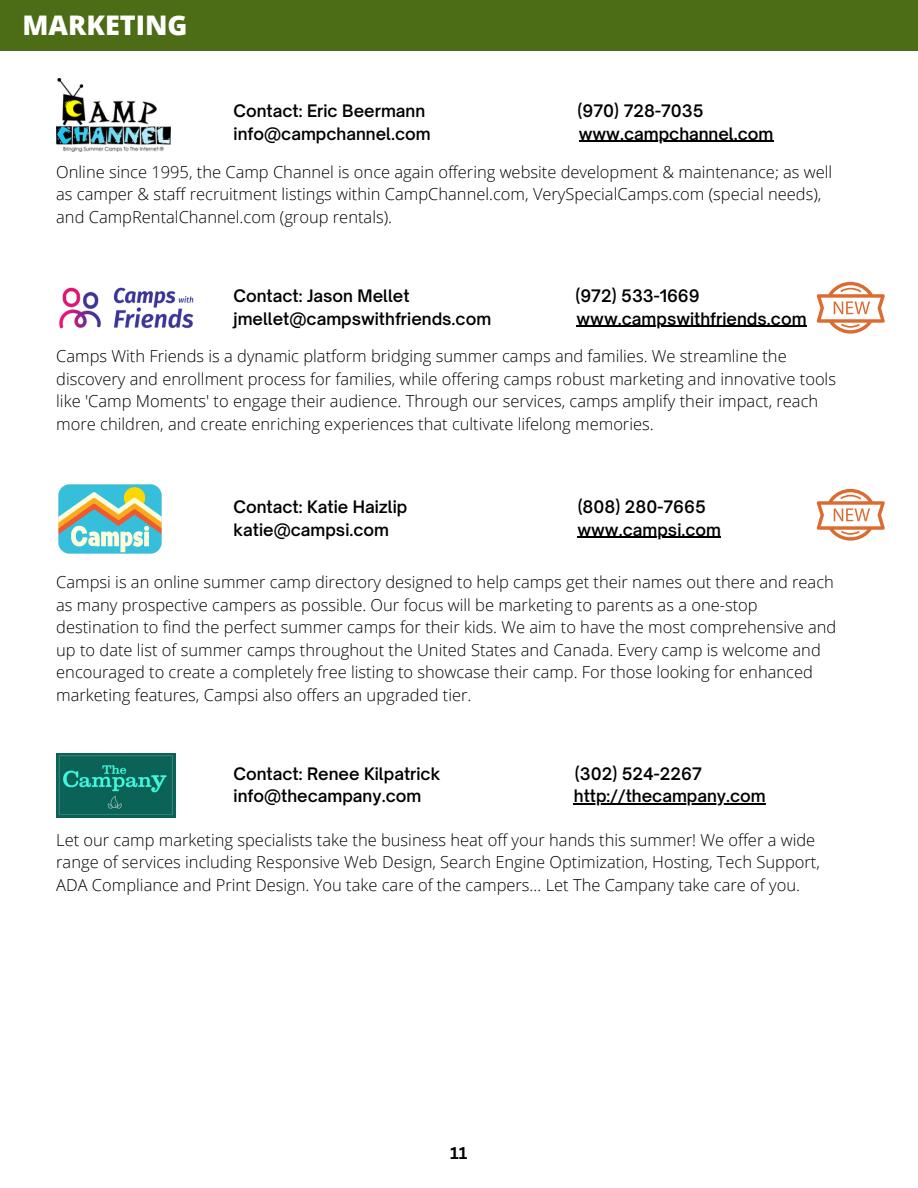
<style>
.page{position:relative;width:918px;height:1188px;background:#fff}
.page>*{position:absolute;margin:0;border:0;box-sizing:border-box;transform-origin:0 0}
.t1{font:800 27px "Open Sans";color:#fff}
.t2{font:300 16.5px/22.5px "Open Sans";color:#000}
.t3{font:600 16.5px "Open Sauce One";color:#000}
.t4{font:700 16.5px "Canva Sans";color:#000}
</style>
<div class="page">
<img style="left:56px;top:753px;width:119px;height:64px">
<img style="left:56px;top:79px;width:115px;height:73px">
<div style="left:0;top:0;width:918px;height:51px;background:#4c6d16"></div>
<img style="left:59px;top:287px;width:135px;height:42px">
<hr style="left:576px;top:326px;width:231px;height:1px;background:#000">
<svg style="left:817px;top:282px;width:68px;height:51px"></svg>
<hr style="left:577px;top:537px;width:144px;height:1px;background:#000">
<svg style="left:817px;top:489px;width:68px;height:51px"></svg>
<img style="left:58px;top:484px;width:104px;height:70px">
<hr style="left:574px;top:804px;width:192px;height:1px;background:#000">
<hr style="left:579px;top:141px;width:194px;height:1px;background:#000">
<h1 class="t1" style="left:23px;top:6px;width:167px">MARKETING</h1>
<p class="t3" style="left:234px;top:101px;width:193px">Contact: Eric Beermann</p>
<p class="t3" style="left:578px;top:101px;width:127px">(970) 728-7035</p>
<p class="t3" style="left:234px;top:123px;width:199px">info@campchannel.com</p>
<p class="t3" style="left:579px;top:123px;width:196px">www.campchannel.com</p>
<p class="t2" style="left:56px;top:160px;width:778px">Online since 1995, the Camp Channel is once again offering website development &amp; maintenance; as well as camper &amp; staff recruitment listings within CampChannel.com, VerySpecialCamps.com (special needs), and CampRentalChannel.com (group rentals).</p>
<p class="t3" style="left:234px;top:286px;width:177px">Contact: Jason Mellet</p>
<p class="t3" style="left:576px;top:286px;width:126px">(972) 533-1669</p>
<p class="t3" style="left:234px;top:308px;width:259px">jmellet@campswithfriends.com</p>
<p class="t3" style="left:576px;top:308px;width:232px">www.campswithfriends.com</p>
<p class="t2" style="left:56px;top:345px;width:781px">Camps With Friends is a dynamic platform bridging summer camps and families. We streamline the discovery and enrollment process for families, while offering camps robust marketing and innovative tools like 'Camp Moments' to engage their audience. Through our services, camps amplify their impact, reach more children, and create enriching experiences that cultivate lifelong memories.</p>
<p class="t3" style="left:234px;top:497px;width:175px">Contact: Katie Haizlip</p>
<p class="t3" style="left:578px;top:497px;width:130px">(808) 280-7665</p>
<p class="t3" style="left:234px;top:519px;width:157px">katie@campsi.com</p>
<p class="t3" style="left:577px;top:519px;width:145px">www.campsi.com</p>
<p class="t2" style="left:56px;top:571px;width:782px">Campsi is an online summer camp directory designed to help camps get their names out there and reach as many prospective campers as possible. Our focus will be marketing to parents as a one-stop destination to find the perfect summer camps for their kids. We aim to have the most comprehensive and up to date list of summer camps throughout the United States and Canada. Every camp is welcome and encouraged to create a completely free listing to showcase their camp. For those looking for enhanced marketing features, Campsi also offers an upgraded tier.</p>
<p class="t3" style="left:234px;top:763px;width:208px">Contact: Renee Kilpatrick</p>
<p class="t3" style="left:575px;top:763px;width:129px">(302) 524-2267</p>
<p class="t3" style="left:234px;top:786px;width:189px">info@thecampany.com</p>
<p class="t3" style="left:574px;top:786px;width:194px">http://thecampany.com</p>
<p class="t2" style="left:56px;top:828px;width:765px">Let our camp marketing specialists take the business heat off your hands this summer! We offer a wide range of services including Responsive Web Design, Search Engine Optimization, Hosting, Tech Support,<br>ADA Compliance and Print Design. You take care of the campers… Let The Campany take care of you.</p>
<p class="t4" style="left:450px;top:1141px;width:19px">11</p>
</div>
